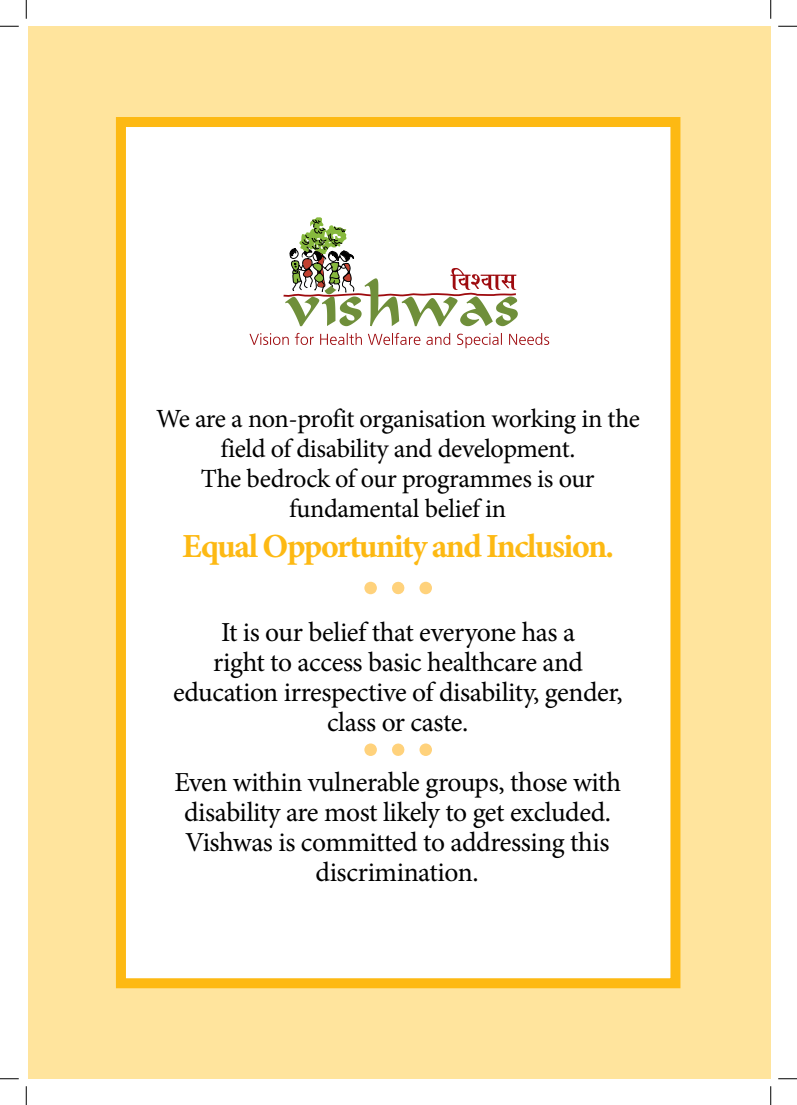
<style>
.page{position:relative;width:797px;height:1105px;background:#fff}
.page>*{position:absolute;margin:0;border:0;box-sizing:border-box;transform-origin:0 0}
.t1{font:700 33.75px "Minion Pro";letter-spacing:-.05em;color:#fdb913}
.t2{font:27.5px/30px "Minion Pro";letter-spacing:-.015em;color:#000;text-align:center}
.t3{font:26.25px/30px "Minion Pro";letter-spacing:-.02em;color:#000;text-align:center}
</style>
<div class="page">
<div style="left:29px;top:26px;width:741px;height:1053px;background:#ffe49d"></div>
<div style="left:126px;top:127px;width:544px;height:851px;background:#fff"></div>
<div style="left:116px;top:117px;width:564px;height:871px;border:10px solid #fdb913"></div>
<svg style="left:283px;top:217px;width:235px;height:109px"></svg>
<svg style="left:249px;top:333px;width:300px;height:15px"></svg>
<svg style="left:364px;top:582px;width:41px;height:12px"></svg>
<svg style="left:419px;top:582px;width:13px;height:12px"></svg>
<svg style="left:364px;top:743px;width:41px;height:13px"></svg>
<svg style="left:419px;top:743px;width:13px;height:13px"></svg>
<svg style="left:0;top:25px;width:19px;height:2px"></svg>
<svg style="left:778px;top:25px;width:19px;height:2px"></svg>
<svg style="left:0;top:1078px;width:19px;height:1px"></svg>
<svg style="left:778px;top:1078px;width:19px;height:1px"></svg>
<svg style="left:25px;top:0;width:2px;height:19px"></svg>
<svg style="left:25px;top:1086px;width:2px;height:19px"></svg>
<svg style="left:770px;top:0;width:1px;height:19px"></svg>
<svg style="left:770px;top:1086px;width:1px;height:19px"></svg>
<p class="t3" style="left:156px;top:404px;width:485px">We are a non-profit organisation working in the field of disability and development.<br>The bedrock of our programmes is our fundamental belief in</p>
<p class="t1" style="left:182px;top:522px;width:433px">Equal Opportunity and Inclusion.</p>
<p class="t2" style="left:173px;top:617px;width:451px">It is our belief that everyone has a<br>right to access basic healthcare and education irrespective of disability, gender, class or caste.</p>
<p class="t2" style="left:174px;top:767px;width:448px">Even within vulnerable groups, those with disability are most likely to get excluded.<br>Vishwas is committed to addressing this discrimination.</p>
</div>
